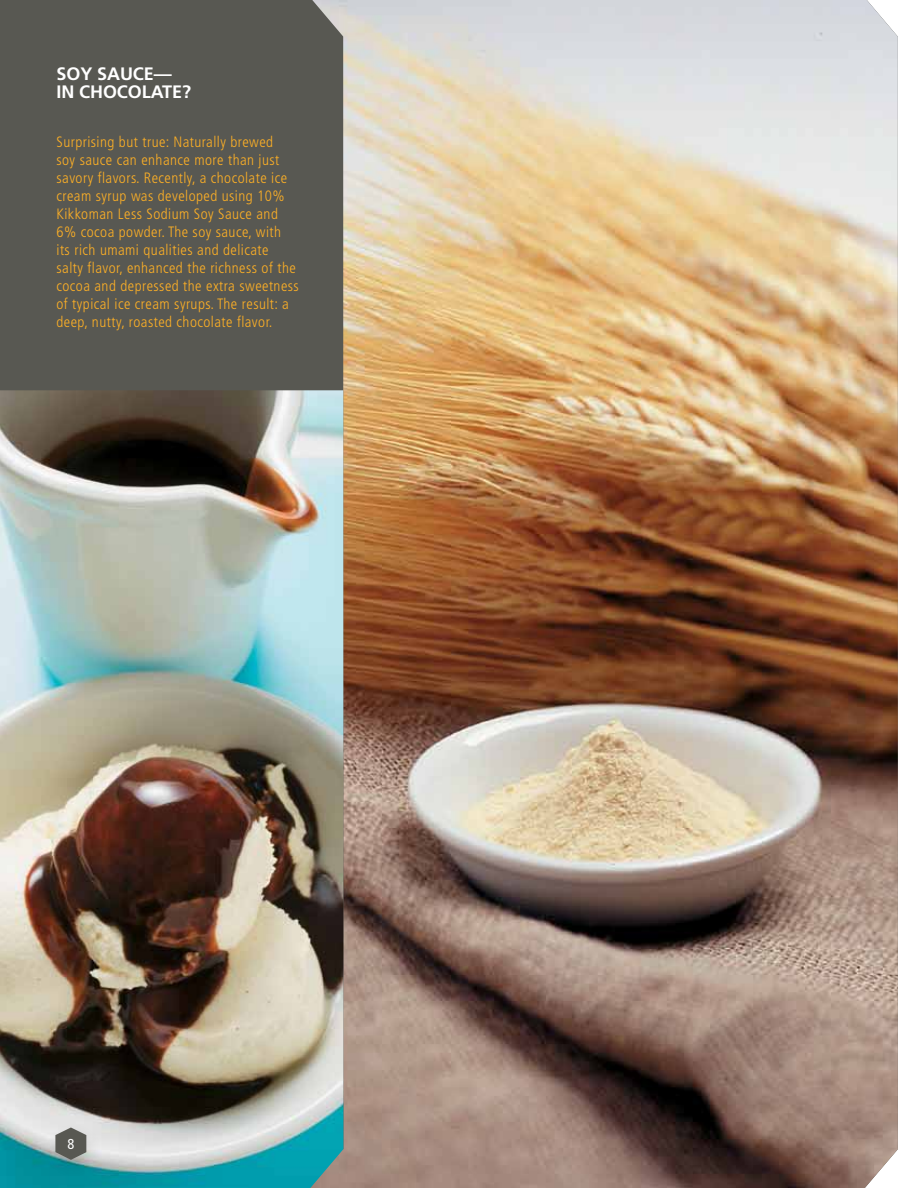
<style>
.page{position:relative;width:918px;height:1188px;background:#fff}
.page>*{position:absolute;margin:0;border:0;box-sizing:border-box;transform-origin:0 0}
.t1{font:700 18px/18px "Frutiger";letter-spacing:-.005em;color:#fff}
.t2{font:300 condensed 15px/18px "Frutiger";letter-spacing:.03em;color:#fcaf26}
.t3{font:condensed 14.4px "Frutiger";color:#fff}
</style>
<div class="page">
<img style="left:343px;top:0;width:555px;height:1188px">
<div style="left:0;top:0;width:343px;height:390px;background:#585852"></div>
<img style="left:0;top:390px;width:343px;height:798px">
<div style="left:42px;top:1120px;width:62px;height:60px;background:#000;opacity:.1"></div>
<svg style="left:55px;top:1128px;width:31px;height:32px"></svg>
<p class="t1" style="left:57px;top:65px;width:136px">SOY SAUCE—<br>IN CHOCOLATE?</p>
<p class="t2" style="left:57px;top:133px;width:244px">Surprising but true: Naturally brewed<br>soy sauce can enhance more than just savory flavors. Recently, a chocolate ice cream syrup was developed using 10% Kikkoman Less Sodium Soy Sauce and 6% cocoa powder. The soy sauce, with<br>its rich umami qualities and delicate<br>salty flavor, enhanced the richness of the cocoa and depressed the extra sweetness of typical ice cream syrups. The result: a deep, nutty, roasted chocolate flavor.</p>
<p class="t3" style="left:67px;top:1136px;width:8px">8</p>
</div>
